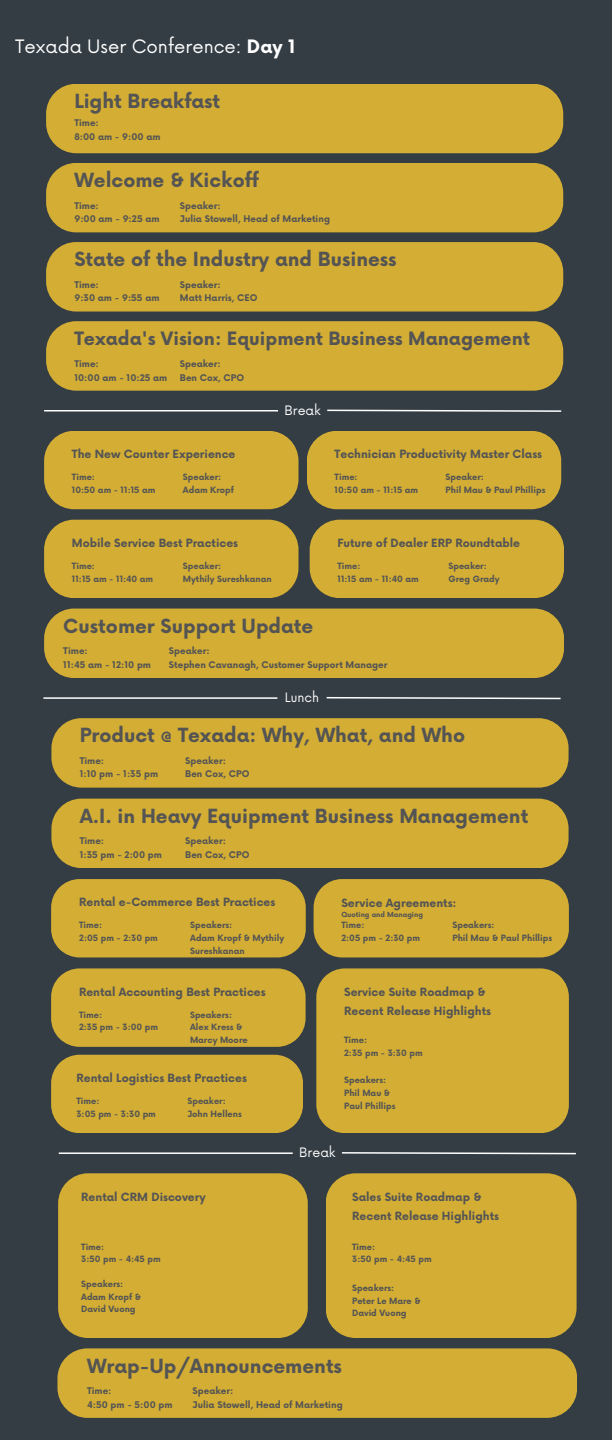
<style>
.page{position:relative;width:612px;height:1440px;background:#343d44}
.page>*{position:absolute;margin:0;border:0;box-sizing:border-box;transform-origin:0 0}
.t1{font:700 19px "Now";color:#545454}
.t2{font:700 18px "Now";color:#545454}
.t3{font:18px "Now";color:#fff}
.t4{font:12.7px "Now";color:#fff}
.t5{font:700 11.1px "Now";color:#545454}
.t6{font:700 9px "Now";color:#545454}
.t7{font:700 8.4px/12.7px "Now";color:#545454}
.t8{font:700 6.9px "Now";color:#545454}
.s1{font-weight:700}
</style>
<div class="page">
<div style="left:46px;top:321px;width:517px;height:70px;background:#d4ae34;border-radius:30px"></div>
<div style="left:46px;top:242px;width:517px;height:70px;background:#d4ae34;border-radius:30px"></div>
<div style="left:46px;top:163px;width:517px;height:69px;background:#d4ae34;border-radius:30px"></div>
<div style="left:46px;top:84px;width:517px;height:69px;background:#d4ae34;border-radius:30px"></div>
<div style="left:44px;top:609px;width:520px;height:69px;background:#d4ae34;border-radius:30px"></div>
<div style="left:44px;top:431px;width:255px;height:78px;background:#d4ae34;border-radius:30px"></div>
<div style="left:307px;top:431px;width:254px;height:78px;background:#d4ae34;border-radius:30px"></div>
<div style="left:310px;top:520px;width:254px;height:78px;background:#d4ae34;border-radius:30px"></div>
<div style="left:44px;top:520px;width:255px;height:78px;background:#d4ae34;border-radius:30px"></div>
<svg style="left:327px;top:409px;width:235px;height:3px"></svg>
<hr style="left:44px;top:410px;width:234px;height:1px;background:#fff">
<div style="left:51px;top:718px;width:518px;height:70px;background:#d4ae34;border-radius:30px"></div>
<div style="left:51px;top:879px;width:255px;height:78px;background:#d4ae34"></div>
<div style="left:314px;top:879px;width:255px;height:78px;background:#d4ae34"></div>
<div style="left:51px;top:968px;width:255px;height:79px;background:#d4ae34"></div>
<div style="left:51px;top:1055px;width:252px;height:78px;background:#d4ae34"></div>
<div style="left:316px;top:968px;width:253px;height:165px;background:#d4ae34"></div>
<div style="left:51px;top:799px;width:518px;height:69px;background:#d4ae34;border-radius:30px"></div>
<svg style="left:326px;top:696px;width:235px;height:4px"></svg>
<hr style="left:43px;top:697px;width:234px;height:2px;background:#fff">
<div style="left:57px;top:1348px;width:520px;height:70px;background:#d4ae34;border-radius:30px"></div>
<div style="left:58px;top:1173px;width:250px;height:165px;background:#d4ae34;border-radius:30px"></div>
<div style="left:326px;top:1173px;width:251px;height:165px;background:#d4ae34;border-radius:30px"></div>
<svg style="left:342px;top:1152px;width:234px;height:3px"></svg>
<hr style="left:59px;top:1152px;width:234px;height:2px;background:#fff">
<p class="t3" style="left:15px;top:36px;width:282px">Texada User Conference: <span class="s1">Day 1</span></p>
<p class="t1" style="left:74px;top:91px;width:147px">Light Breakfast</p>
<p class="t6" style="left:74px;top:118px;width:26px">Time:</p>
<p class="t6" style="left:74px;top:132px;width:88px">8:00 am - 9:00 am</p>
<p class="t1" style="left:74px;top:170px;width:186px">Welcome &amp; Kickoff</p>
<p class="t6" style="left:74px;top:201px;width:26px">Time:</p>
<p class="t6" style="left:74px;top:214px;width:87px">9:00 am - 9:25 am</p>
<p class="t6" style="left:180px;top:201px;width:42px">Speaker:</p>
<p class="t6" style="left:180px;top:214px;width:152px">Julia Stowell, Head of Marketing</p>
<p class="t1" style="left:74px;top:249px;width:324px">State of the Industry and Business</p>
<p class="t6" style="left:74px;top:280px;width:26px">Time:</p>
<p class="t6" style="left:74px;top:293px;width:87px">9:30 am - 9:55 am</p>
<p class="t6" style="left:180px;top:280px;width:42px">Speaker:</p>
<p class="t6" style="left:180px;top:293px;width:79px">Matt Harris, CEO</p>
<p class="t2" style="left:74px;top:329px;width:457px">Texada's Vision: Equipment Business Management</p>
<p class="t6" style="left:74px;top:359px;width:26px">Time:</p>
<p class="t6" style="left:74px;top:372px;width:95px">10:00 am - 10:25 am</p>
<p class="t6" style="left:180px;top:359px;width:42px">Speaker:</p>
<p class="t6" style="left:180px;top:372px;width:66px">Ben Cox, CPO</p>
<p class="t5" style="left:72px;top:448px;width:165px">The New Counter Experience</p>
<p class="t7" style="left:72px;top:471px;width:25px">Time:</p>
<p class="t7" style="left:72px;top:484px;width:85px">10:50 am - 11:15 am</p>
<p class="t7" style="left:183px;top:471px;width:40px">Speaker:</p>
<p class="t7" style="left:183px;top:484px;width:53px">Adam Kropf</p>
<p class="t4" style="left:285px;top:403px;width:38px">Break</p>
<p class="t5" style="left:335px;top:448px;width:209px">Technician Productivity Master Class</p>
<p class="t7" style="left:335px;top:471px;width:25px">Time:</p>
<p class="t7" style="left:335px;top:484px;width:85px">10:50 am - 11:15 am</p>
<p class="t7" style="left:446px;top:471px;width:40px">Speaker:</p>
<p class="t7" style="left:446px;top:484px;width:101px">Phil Mau &amp; Paul Phillips</p>
<p class="t5" style="left:72px;top:537px;width:168px">Mobile Service Best Practices</p>
<p class="t7" style="left:72px;top:560px;width:25px">Time:</p>
<p class="t7" style="left:72px;top:573px;width:83px">11:15 am - 11:40 am</p>
<p class="t7" style="left:183px;top:560px;width:40px">Speaker:</p>
<p class="t7" style="left:183px;top:573px;width:90px">Mythily Sureshkanan</p>
<p class="t5" style="left:337px;top:537px;width:184px">Future of Dealer ERP Roundtable</p>
<p class="t7" style="left:337px;top:560px;width:25px">Time:</p>
<p class="t7" style="left:337px;top:573px;width:83px">11:15 am - 11:40 am</p>
<p class="t7" style="left:448px;top:560px;width:40px">Speaker:</p>
<p class="t7" style="left:448px;top:573px;width:53px">Greg Grady</p>
<p class="t1" style="left:63px;top:616px;width:252px">Customer Support Update</p>
<p class="t6" style="left:63px;top:646px;width:26px">Time:</p>
<p class="t6" style="left:63px;top:660px;width:89px">11:45 am - 12:10 pm</p>
<p class="t6" style="left:169px;top:646px;width:42px">Speaker:</p>
<p class="t6" style="left:169px;top:660px;width:220px">Stephen Cavanagh, Customer Support Manager</p>
<p class="t4" style="left:285px;top:690px;width:36px">Lunch</p>
<p class="t1" style="left:80px;top:725px;width:387px">Product @ Texada: Why, What, and Who</p>
<p class="t6" style="left:80px;top:756px;width:26px">Time:</p>
<p class="t6" style="left:80px;top:769px;width:80px">1:10 pm - 1:35 pm</p>
<p class="t6" style="left:185px;top:756px;width:42px">Speaker:</p>
<p class="t6" style="left:185px;top:769px;width:66px">Ben Cox, CPO</p>
<p class="t1" style="left:80px;top:806px;width:450px">A.I. in Heavy Equipment Business Management</p>
<p class="t6" style="left:80px;top:836px;width:26px">Time:</p>
<p class="t6" style="left:80px;top:850px;width:84px">1:35 pm - 2:00 pm</p>
<p class="t6" style="left:185px;top:836px;width:42px">Speaker:</p>
<p class="t6" style="left:185px;top:850px;width:66px">Ben Cox, CPO</p>
<p class="t5" style="left:79px;top:896px;width:198px">Rental e-Commerce Best Practices</p>
<p class="t7" style="left:79px;top:920px;width:25px">Time:</p>
<p class="t7" style="left:79px;top:932px;width:80px">2:05 pm - 2:30 pm</p>
<p class="t7" style="left:190px;top:920px;width:44px">Speakers:</p>
<p class="t7" style="left:190px;top:932px;width:96px">Adam Kropf &amp; Mythily<br>Sureshkanan</p>
<p class="t5" style="left:79px;top:986px;width:188px">Rental Accounting Best Practices</p>
<p class="t7" style="left:79px;top:1009px;width:25px">Time:</p>
<p class="t7" style="left:79px;top:1022px;width:81px">2:35 pm - 3:00 pm</p>
<p class="t7" style="left:190px;top:1009px;width:44px">Speakers:</p>
<p class="t7" style="left:190px;top:1022px;width:59px">Alex Kress &amp;<br>Marcy Moore</p>
<p class="t5" style="left:76px;top:1072px;width:172px">Rental Logistics Best Practices</p>
<p class="t7" style="left:76px;top:1095px;width:25px">Time:</p>
<p class="t7" style="left:76px;top:1108px;width:81px">3:05 pm - 3:30 pm</p>
<p class="t7" style="left:187px;top:1095px;width:40px">Speaker:</p>
<p class="t7" style="left:187px;top:1108px;width:56px">John Hellens</p>
<p class="t5" style="left:81px;top:1191px;width:126px">Rental CRM Discovery</p>
<p class="t7" style="left:81px;top:1241px;width:25px">Time:</p>
<p class="t7" style="left:81px;top:1254px;width:81px">3:50 pm - 4:45 pm</p>
<p class="t7" style="left:81px;top:1278px;width:44px">Speakers:</p>
<p class="t7" style="left:81px;top:1291px;width:61px">Adam Kropf &amp;</p>
<p class="t7" style="left:81px;top:1304px;width:56px">David Vuong</p>
<p class="t5" style="left:341px;top:897px;width:117px">Service Agreements:</p>
<p class="t8" style="left:341px;top:911px;width:83px">Quoting and Managing</p>
<p class="t7" style="left:341px;top:920px;width:25px">Time:</p>
<p class="t7" style="left:341px;top:932px;width:80px">2:05 pm - 2:30 pm</p>
<p class="t7" style="left:452px;top:920px;width:44px">Speakers:</p>
<p class="t7" style="left:452px;top:932px;width:101px">Phil Mau &amp; Paul Phillips</p>
<p class="t5" style="left:344px;top:986px;width:143px">Service Suite Roadmap &amp;</p>
<p class="t5" style="left:344px;top:1005px;width:148px">Recent Release Highlights</p>
<p class="t7" style="left:344px;top:1034px;width:25px">Time:</p>
<p class="t7" style="left:344px;top:1047px;width:80px">2:35 pm - 3:30 pm</p>
<p class="t7" style="left:344px;top:1075px;width:44px">Speakers:</p>
<p class="t7" style="left:344px;top:1087px;width:47px">Phil Mau &amp;</p>
<p class="t7" style="left:344px;top:1100px;width:53px">Paul Phillips</p>
<p class="t4" style="left:299px;top:1146px;width:38px">Break</p>
<p class="t5" style="left:352px;top:1191px;width:131px">Sales Suite Roadmap &amp;</p>
<p class="t5" style="left:352px;top:1210px;width:148px">Recent Release Highlights</p>
<p class="t7" style="left:352px;top:1241px;width:25px">Time:</p>
<p class="t7" style="left:352px;top:1253px;width:81px">3:50 pm - 4:45 pm</p>
<p class="t7" style="left:352px;top:1282px;width:44px">Speakers:</p>
<p class="t7" style="left:352px;top:1295px;width:70px">Peter Le Mare &amp;</p>
<p class="t7" style="left:352px;top:1307px;width:56px">David Vuong</p>
<p class="t1" style="left:87px;top:1355px;width:256px">Wrap-Up/Announcements</p>
<p class="t6" style="left:87px;top:1386px;width:26px">Time:</p>
<p class="t6" style="left:87px;top:1400px;width:87px">4:50 pm - 5:00 pm</p>
<p class="t6" style="left:193px;top:1386px;width:42px">Speaker:</p>
<p class="t6" style="left:193px;top:1400px;width:152px">Julia Stowell, Head of Marketing</p>
</div>
